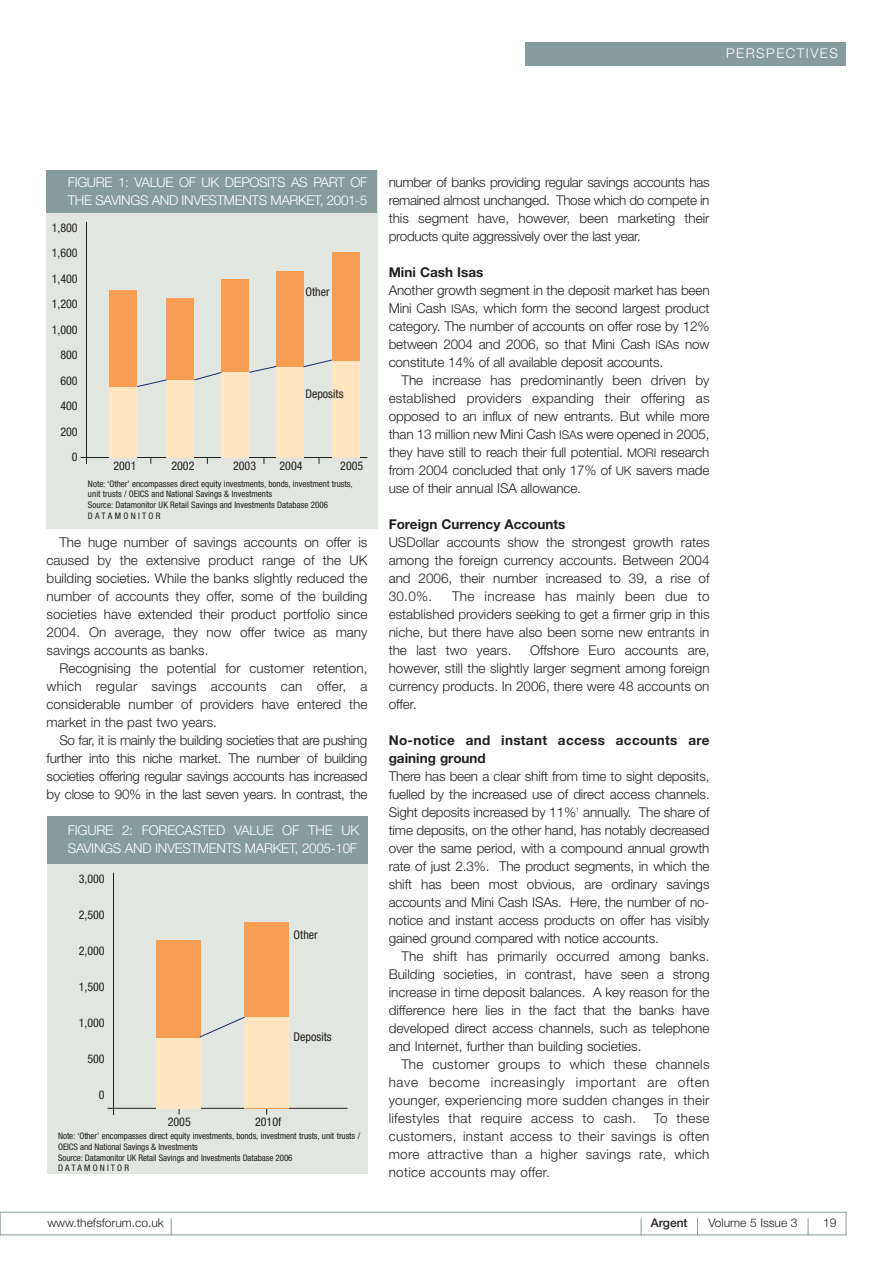
<style>
.page{position:relative;width:893px;height:1263px;background:#fff}
.page>*{position:absolute;margin:0;border:0;box-sizing:border-box;transform-origin:0 0}
.t1{font:300 13.5px/18px "Helvetica Neue";color:#231f20;text-align:justify}
.t2{font:300 13.5px/18px "Helvetica Neue";letter-spacing:-.02em;color:#fff}
.t3{font:700 13.5px/18px "Helvetica Neue";letter-spacing:.02em;color:#231f20}
.t4{font:700 13.5px "Helvetica Neue";color:#231f20}
.t5{font:300 13.5px "Helvetica Neue";letter-spacing:.11em;color:#fff}
.t6{font:condensed 12px/25.5px "Helvetica Neue";color:#231f20;text-align:right}
.t7{font:300 12px "Helvetica Neue";color:#231f20}
.t8{font:500 12px "Helvetica Neue";color:#231f20}
.t9{font:condensed 9px/10.8px "Helvetica Neue";color:#231f20}
.s1{font-size:12px}
</style>
<div class="page">
<div style="left:47px;top:170px;width:331px;height:359px;background:#e2e6e0"></div>
<div style="left:47px;top:170px;width:330px;height:43px;background:#869c9c"></div>
<div style="left:525px;top:43px;width:321px;height:23px;background:#869c9c"></div>
<div style="left:0;top:1212px;width:846px;height:23px;border:1px solid #869c9c"></div>
<svg style="left:171px;top:1218px;width:1px;height:17px"></svg>
<svg style="left:807px;top:1218px;width:1px;height:17px"></svg>
<svg style="left:697px;top:1218px;width:1px;height:17px"></svg>
<svg style="left:640px;top:1218px;width:1px;height:17px"></svg>
<hr style="left:81px;top:457px;width:286px;height:1px;background:#231f20">
<hr style="left:86px;top:222px;width:1px;height:242px;background:#231f20">
<div style="left:109px;top:290px;width:28px;height:168px;background:#f89e53"></div>
<div style="left:166px;top:298px;width:28px;height:160px;background:#f89e53"></div>
<div style="left:221px;top:279px;width:28px;height:179px;background:#f89e53"></div>
<div style="left:221px;top:373px;width:28px;height:85px;background:#ffe5c1"></div>
<div style="left:276px;top:271px;width:28px;height:187px;background:#f89e53"></div>
<div style="left:332px;top:252px;width:28px;height:206px;background:#f89e53"></div>
<div style="left:332px;top:361px;width:28px;height:97px;background:#ffe5c1"></div>
<div style="left:276px;top:367px;width:28px;height:91px;background:#ffe5c1"></div>
<div style="left:166px;top:380px;width:28px;height:78px;background:#ffe5c1"></div>
<div style="left:109px;top:387px;width:28px;height:71px;background:#ffe5c1"></div>
<svg style="left:137px;top:359px;width:195px;height:28px"></svg>
<div style="left:47px;top:831px;width:320px;height:343px;background:#e2e6e0"></div>
<div style="left:47px;top:817px;width:320px;height:47px;background:#869c9c"></div>
<hr style="left:108px;top:1108px;width:239px;height:1px;background:#231f20">
<hr style="left:113px;top:873px;width:1px;height:242px;background:#231f20">
<div style="left:156px;top:941px;width:44px;height:167px;background:#f89e53"></div>
<div style="left:244px;top:922px;width:44px;height:186px;background:#f89e53"></div>
<div style="left:244px;top:1018px;width:44px;height:90px;background:#ffe5c1"></div>
<div style="left:156px;top:1038px;width:44px;height:70px;background:#ffe5c1"></div>
<svg style="left:199px;top:1016px;width:47px;height:22px"></svg>
<p class="t5" style="left:726px;top:48px;width:113px">PERSPECTIVES</p>
<p class="t2" style="left:68px;top:174px;width:301px">FIGURE 1: VALUE OF UK DEPOSITS AS PART OF<br>THE SAVINGS AND INVESTMENTS MARKET, 2001-5</p>
<p class="t6" style="left:52px;top:216px;width:27px">1,800<br>1,600<br>1,400<br>1,200<br>1,000<br>800<br>600<br>400<br>200<br>0</p>
<p class="t6" style="left:113px;top:454px;width:25px">2001</p>
<p class="t6" style="left:171px;top:454px;width:25px">2002</p>
<p class="t6" style="left:233px;top:454px;width:25px">2003</p>
<p class="t6" style="left:279px;top:454px;width:25px">2004</p>
<p class="t6" style="left:340px;top:454px;width:25px">2005</p>
<p class="t6" style="left:305px;top:280px;width:26px">Other</p>
<p class="t6" style="left:305px;top:382px;width:40px">Deposits</p>
<p class="t9" style="left:88px;top:479px;width:266px">Note: ‘Other’ encompasses direct equity investments, bonds, investment trusts, unit trusts / OEICS and National Savings &amp; Investments<br>Source: Datamonitor UK Retail Savings and Investments Database 2006<br>D A T A M O N I T O R</p>
<p class="t1" style="left:47px;top:534px;width:322px;text-indent:13px">The huge number of savings accounts on offer is caused by the extensive product range of the UK building societies. While the banks slightly reduced the number of accounts they offer, some of the building societies have extended their product portfolio since 2004. On average, they now offer twice as many savings accounts as banks.</p>
<p class="t1" style="left:47px;top:660px;width:322px;text-indent:13px">Recognising the potential for customer retention, which regular savings accounts can offer, a considerable number of providers have entered the market in the past two years.</p>
<p class="t1" style="left:47px;top:732px;width:322px;text-indent:13px">So far, it is mainly the building societies that are pushing further into this niche market. The number of building societies offering regular savings accounts has increased by close to 90% in the last seven years. In contrast, the</p>
<p class="t2" style="left:68px;top:822px;width:293px">FIGURE 2: FORECASTED VALUE OF THE UK<br>SAVINGS AND INVESTMENTS MARKET, 2005-10F</p>
<p class="t6" style="left:79px;top:867px;width:27px">3,000</p>
<p class="t6" style="left:79px;top:903px;width:27px">2,500</p>
<p class="t6" style="left:79px;top:939px;width:27px">2,000</p>
<p class="t6" style="left:79px;top:975px;width:27px">1,500</p>
<p class="t6" style="left:79px;top:1011px;width:27px">1,000</p>
<p class="t6" style="left:87px;top:1047px;width:19px">500</p>
<p class="t6" style="left:99px;top:1083px;width:7px">0</p>
<p class="t6" style="left:168px;top:1110px;width:25px">2005</p>
<p class="t6" style="left:255px;top:1110px;width:28px">2010f</p>
<p class="t6" style="left:293px;top:923px;width:26px">Other</p>
<p class="t6" style="left:293px;top:1025px;width:40px">Deposits</p>
<p class="t9" style="left:58px;top:1131px;width:303px">Note: ‘Other’ encompasses direct equity investments, bonds, investment trusts, unit trusts / OEICS and National Savings &amp; Investments<br>Source: Datamonitor UK Retail Savings and Investments Database 2006<br>D A T A M O N I T O R</p>
<p class="t1" style="left:388px;top:174px;width:322px">number of banks providing regular savings accounts has remained almost unchanged. Those which do compete in this segment have, however, been marketing their products quite aggressively over the last year.</p>
<p class="t4" style="left:388px;top:267px;width:96px">Mini Cash Isas</p>
<p class="t1" style="left:388px;top:282px;width:322px">Another growth segment in the deposit market has been Mini Cash <span class="s1">ISA</span>s, which form the second largest product category. The number of accounts on offer rose by 12% between 2004 and 2006, so that Mini Cash <span class="s1">ISA</span>s now constitute 14% of all available deposit accounts.</p>
<p class="t1" style="left:388px;top:372px;width:322px;text-indent:13px">The increase has predominantly been driven by established providers expanding their offering as opposed to an influx of new entrants. But while more than 13 million new Mini Cash <span class="s1">ISA</span>s were opened in 2005, they have still to reach their full potential. <span class="s1">MORI</span> research from 2004 concluded that only 17% of <span class="s1">UK</span> savers made use of their annual ISA allowance.</p>
<p class="t4" style="left:388px;top:519px;width:178px">Foreign Currency Accounts</p>
<p class="t1" style="left:388px;top:534px;width:322px">USDollar accounts show the strongest growth rates among the foreign currency accounts. Between 2004 and 2006, their number increased to 39, a rise of 30.0%.</p>
<p class="t1" style="left:388px;top:588px;width:322px;text-indent:63px">The increase has mainly been due to established providers seeking to get a firmer grip in this niche, but there have also been some new entrants in the last two years.</p>
<p class="t1" style="left:388px;top:642px;width:322px;text-indent:141px">Offshore Euro accounts are, however, still the slightly larger segment among foreign currency products. In 2006, there were 48 accounts on offer.</p>
<p class="t3" style="left:388px;top:732px;width:322px">No-notice and instant access accounts are gaining ground</p>
<p class="t1" style="left:388px;top:768px;width:322px">There has been a clear shift from time to sight deposits, fuelled by the increased use of direct access channels.<br>Sight deposits increased by 11%<sup>1</sup> annually. The share of time deposits, on the other hand, has notably decreased over the same period, with a compound annual growth rate of just 2.3%. The product segments, in which the shift has been most obvious, are ordinary savings accounts and Mini Cash ISAs. Here, the number of no&shy;notice and instant access products on offer has visibly gained ground compared with notice accounts.</p>
<p class="t1" style="left:388px;top:948px;width:322px;text-indent:13px">The shift has primarily occurred among banks.<br>Building societies, in contrast, have seen a strong increase in time deposit balances. A key reason for the difference here lies in the fact that the banks have developed direct access channels, such as telephone and Internet, further than building societies.</p>
<p class="t1" style="left:388px;top:1056px;width:322px;text-indent:13px">The customer groups to which these channels have become increasingly important are often younger, experiencing more sudden changes in their lifestyles that require access to cash.</p>
<p class="t1" style="left:388px;top:1110px;width:322px;text-indent:265px">To these customers, instant access to their savings is often more attractive than a higher savings rate, which notice accounts may offer.</p>
<p class="t7" style="left:47px;top:1218px;width:118px">www.thefsforum.co.uk</p>
<p class="t8" style="left:650px;top:1218px;width:38px">Argent</p>
<p class="t7" style="left:708px;top:1218px;width:91px">Volume 5 Issue 3</p>
<p class="t7" style="left:823px;top:1218px;width:15px">19</p>
</div>
